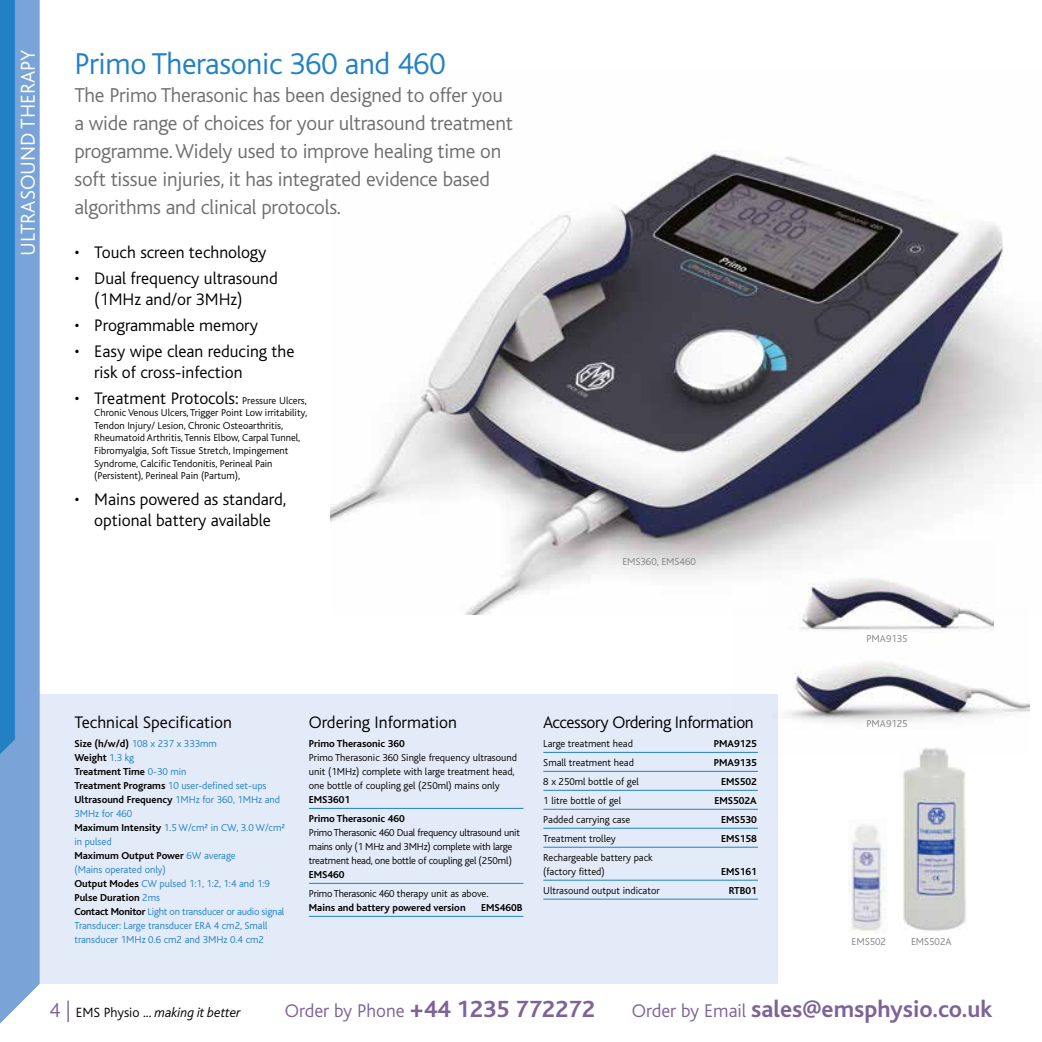
<style>
.page{position:relative;width:1042px;height:1042px;background:#fff}
.page>*{position:absolute;margin:0;border:0;box-sizing:border-box;transform-origin:0 0}
.t1{font:300 31.5px "Bliss";letter-spacing:-.01em;color:#2281c4}
.t2{font:700 24.5px "Bliss";color:#7e6398}
.t3{font:300 21px/28px "Bliss";letter-spacing:-.01em;color:#6f6f6e}
.t4{font:300 21px "Bliss";color:#fff}
.t5{font:300 17.5px/21px "Bliss";color:#000}
.t6{font:300 17.5px "Bliss";letter-spacing:-.02em;color:#000}
.t7{font:italic 300 14px "Bliss";color:#000}
.t8{font:300 10.5px/12.6px "Bliss";color:#000}
.t9{font:300 10.5px/14px "Bliss";color:#2281c4}
.t10{font:300 10.5px/14px "Bliss";letter-spacing:-.02em;color:#000}
.t11{font:700 10.5px/18.9px "Bliss";color:#000}
.t12{font:300 10.5px "Bliss";color:#828282}
.s1{font-size:10.5px}
.s2{font-weight:700;color:#000}
.s3{font-style:normal;font-size:21px;color:#7e6398}
.s4{font-style:normal}
.s5{font-weight:300;font-size:19.25px}
</style>
<div class="page">
<div style="left:0;top:695px;width:778px;height:289px;background:#e4ebf8"></div>
<img style="left:331px;top:152px;width:711px;height:463px">
<img style="left:732px;top:607px;width:298px;height:145px">
<img style="left:768px;top:543px;width:225px;height:110px">
<hr style="left:309px;top:808px;width:214px;height:1px;background:#2281c4">
<hr style="left:309px;top:883px;width:214px;height:1px;background:#2281c4">
<hr style="left:309px;top:916px;width:214px;height:1px;background:#2281c4">
<hr style="left:543px;top:752px;width:215px;height:1px;background:#2281c4">
<hr style="left:543px;top:771px;width:215px;height:1px;background:#2281c4">
<hr style="left:543px;top:790px;width:215px;height:1px;background:#2281c4">
<hr style="left:543px;top:809px;width:215px;height:1px;background:#2281c4">
<hr style="left:543px;top:828px;width:215px;height:1px;background:#2281c4">
<hr style="left:543px;top:847px;width:215px;height:1px;background:#2281c4">
<hr style="left:543px;top:880px;width:215px;height:1px;background:#2281c4">
<hr style="left:543px;top:898px;width:215px;height:1px;background:#2281c4">
<img style="left:849px;top:825px;width:36px;height:109px">
<img style="left:900px;top:738px;width:67px;height:194px">
<svg style="left:0;top:0;width:40px;height:1023px;background:#5b98d0"></svg>
<h3 class="t4" style="left:17px;top:256px;width:207px;rotate:-90deg">ULTRASOUND THERAPY</h3>
<h1 class="t1" style="left:74px;top:47px;width:373px">Primo Therasonic 360 and 460</h1>
<p class="t3" style="left:74px;top:81px;width:440px">The Primo Therasonic has been designed to offer you a wide range of choices for your ultrasound treatment programme. Widely used to improve healing time on soft tissue injuries, it has integrated evidence based algorithms and clinical protocols.</p>
<h3 class="t5" style="left:74px;top:242px;width:194px">• Touch screen technology</h3>
<h3 class="t5" style="left:94px;top:268px;width:185px;text-indent:-20px">• Dual frequency ultrasound (1MHz and/or 3MHz)</h3>
<h3 class="t5" style="left:74px;top:315px;width:185px">• Programmable memory</h3>
<h3 class="t5" style="left:94px;top:341px;width:202px;text-indent:-20px">• Easy wipe clean reducing the risk of cross-infection</h3>
<h3 class="t5" style="left:74px;top:388px;width:234px">• Treatment Protocols: <span class="s1">Pressure Ulcers,</span></h3>
<p class="t8" style="left:94px;top:407px;width:214px">Chronic Venous Ulcers, Trigger Point Low irritability, Tendon Injury/ Lesion, Chronic Osteoarthritis, Rheumatoid Arthritis, Tennis Elbow, Carpal Tunnel, Fibromyalgia, Soft Tissue Stretch, Impingement Syndrome, Calcific Tendonitis, Perineal Pain (Persistent), Perineal Pain (Partum),</p>
<h3 class="t5" style="left:74px;top:489px;width:213px;text-align:center">• Mains powered as standard, optional battery available</h3>
<p class="t12" style="left:622px;top:556px;width:75px">EMS360, EMS460</p>
<h3 class="t5" style="left:74px;top:712px;width:159px">Technical Specification</h3>
<p class="t9" style="left:74px;top:737px;width:212px"><span class="s2">Size (h/w/d)</span> 108 x 237 x 333mm<br><span class="s2">Weight</span> 1.3 kg<br><span class="s2">Treatment Time</span> 0-30 min<br><span class="s2">Treatment Programs</span> 10 user-defined set-ups<br><span class="s2">Ultrasound Frequency</span> 1MHz for 360, 1MHz and<br>3MHz for 460<br><span class="s2">Maximum Intensity</span> 1.5 W/cm² in CW, 3.0 W/cm² in pulsed<br><span class="s2">Maximum Output Power</span> 6W average<br>(Mains operated only)<br><span class="s2">Output Modes</span> CW pulsed 1:1, 1:2, 1:4 and 1:9<br><span class="s2">Pulse Duration</span> 2ms<br><span class="s2">Contact Monitor</span> Light on transducer or audio signal<br>Transducer: Large transducer ERA 4 cm2, Small transducer 1MHz 0.6 cm2 and 3MHz 0.4 cm2</p>
<h3 class="t5" style="left:309px;top:712px;width:150px">Ordering Information</h3>
<p class="t11" style="left:309px;top:734px;width:97px">Primo Therasonic 360</p>
<p class="t8" style="left:309px;top:751px;width:210px;line-height:14px">Primo Therasonic 360 Single frequency ultrasound unit (1MHz) complete with large treatment head, one bottle of coupling gel (250ml) mains only</p>
<p class="t11" style="left:309px;top:790px;width:97px">EMS3601<br>Primo Therasonic 460</p>
<p class="t10" style="left:309px;top:826px;width:213px">Primo Therasonic 460 Dual frequency ultrasound unit mains only (1 MHz and 3MHz) complete with large treatment head, one bottle of coupling gel (250ml)</p>
<p class="t11" style="left:309px;top:865px;width:37px">EMS460</p>
<p class="t10" style="left:309px;top:886px;width:181px">Primo Therasonic 460 therapy unit as above.</p>
<p class="t11" style="left:309px;top:898px;width:158px">Mains and battery powered version</p>
<p class="t11" style="left:481px;top:898px;width:43px">EMS460B</p>
<h3 class="t6" style="left:543px;top:713px;width:212px">Accessory Ordering Information</h3>
<p class="t8" style="left:543px;top:737px;width:91px">Large treatment head</p>
<p class="t11" style="left:714px;top:734px;width:44px">PMA9125</p>
<p class="t8" style="left:543px;top:756px;width:92px">Small treatment head</p>
<p class="t11" style="left:714px;top:753px;width:44px">PMA9135</p>
<p class="t8" style="left:543px;top:775px;width:97px">8 x 250ml bottle of gel</p>
<p class="t11" style="left:721px;top:772px;width:37px">EMS502</p>
<p class="t8" style="left:543px;top:794px;width:79px">1 litre bottle of gel</p>
<p class="t11" style="left:714px;top:791px;width:44px">EMS502A</p>
<p class="t8" style="left:543px;top:813px;width:89px">Padded carrying case</p>
<p class="t11" style="left:721px;top:810px;width:37px">EMS530</p>
<p class="t8" style="left:543px;top:832px;width:74px">Treatment trolley</p>
<p class="t11" style="left:721px;top:829px;width:37px">EMS158</p>
<p class="t8" style="left:543px;top:850px;width:111px;line-height:14px">Rechargeable battery pack (factory fitted)</p>
<p class="t11" style="left:721px;top:862px;width:37px">EMS161</p>
<p class="t8" style="left:543px;top:884px;width:118px">Ultrasound output indicator</p>
<p class="t11" style="left:729px;top:881px;width:30px">RTB01</p>
<p class="t12" style="left:866px;top:632px;width:43px">PMA9135</p>
<p class="t12" style="left:866px;top:718px;width:43px">PMA9125</p>
<p class="t12" style="left:851px;top:936px;width:36px">EMS502</p>
<p class="t12" style="left:911px;top:936px;width:42px">EMS502A</p>
<h3 class="t7" style="left:50px;top:1005px;width:192px"><span class="s3">4 |</span> <span class="s4">EMS Physio ...</span> making it better</h3>
<h2 class="t2" style="left:285px;top:996px;width:312px"><span class="s5">Order by Phone</span> +44 1235 772272</h2>
<h2 class="t2" style="left:632px;top:996px;width:362px"><span class="s5">Order by Email</span> sales@emsphysio.co.uk</h2>
</div>
